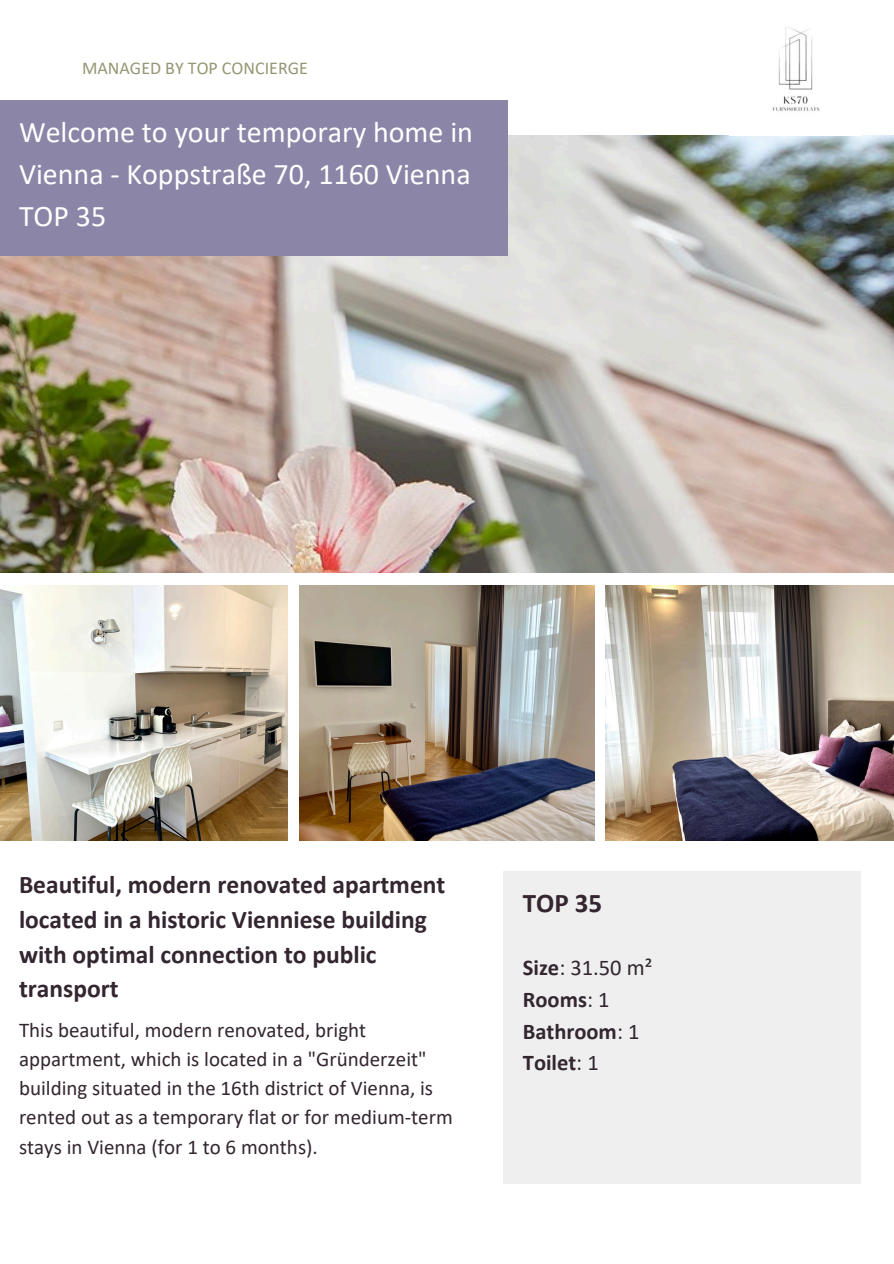
<style>
.page{position:relative;width:894px;height:1264px;background:#fff}
.page>*{position:absolute;margin:0;border:0;box-sizing:border-box;transform-origin:0 0}
.t1{font:30px/41.7px "Calibri";color:#fff;text-align:justify}
.t2{font:700 27px "Calibri";color:#332630}
.t3{font:700 25.5px/34.8px "Calibri";color:#332630}
.t4{font:700 22.5px/31.5px "Calibri";color:#332630}
.t5{font:21px/29.2px "Calibri";color:#332630}
.t6{font:18px "Calibri";color:#969674}
.s1{font-weight:400}
</style>
<div class="page">
<img style="left:0;top:135px;width:893px;height:437px">
<div style="left:0;top:100px;width:507px;height:155px;background:#8b85a8"></div>
<div style="left:503px;top:871px;width:357px;height:313px;background:#efefef"></div>
<img style="left:772px;top:27px;width:48px;height:84px">
<img style="left:299px;top:585px;width:295px;height:255px">
<img style="left:605px;top:585px;width:288px;height:255px">
<img style="left:0;top:585px;width:288px;height:255px">
<p class="t6" style="left:82px;top:60px;width:227px">MANAGED BY TOP CONCIERGE</p>
<p class="t1" style="left:19px;top:114px;width:455px">Welcome to your temporary home in Vienna - Koppstraße 70, 1160 Vienna TOP 35</p>
<h3 class="t3" style="left:19px;top:869px;width:428px">Beautiful, modern renovated apartment located in a historic Vienniese building with optimal connection to public transport</h3>
<h4 class="t5" style="left:19px;top:1016px;width:435px">This beautiful, modern renovated, bright appartment, which is located in a "Gründerzeit" building situated in the 16th district of Vienna, is rented out as a temporary flat or for medium-term stays in Vienna (for 1 to 6 months).</h4>
<h2 class="t2" style="left:522px;top:891px;width:81px">TOP 35</h2>
<h4 class="t4" style="left:522px;top:954px;width:131px">Size<span class="s1">: 31.50 m²<br></span>Rooms<span class="s1">: 1<br></span>Bathroom<span class="s1">: 1<br></span>Toilet<span class="s1">: 1</span></h4>
</div>
